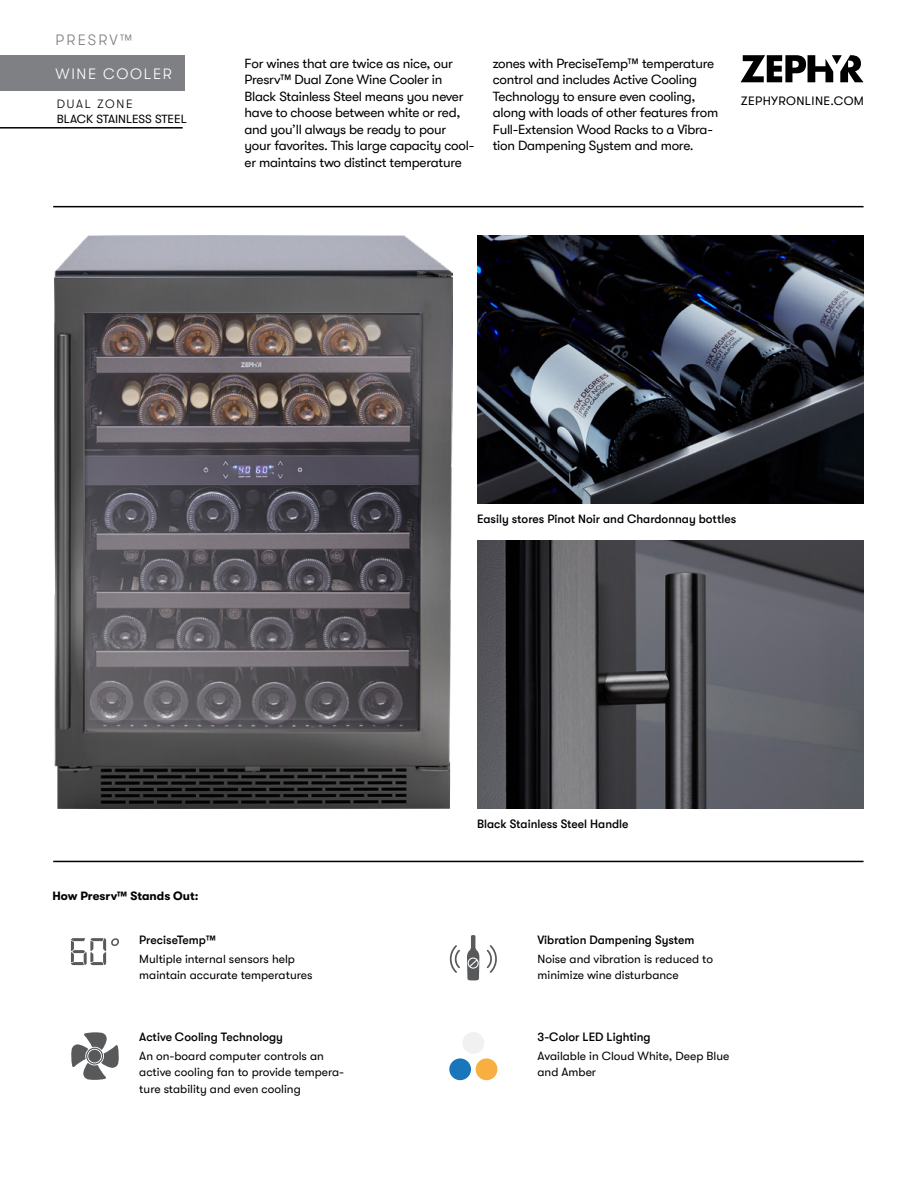
<style>
.page{position:relative;width:918px;height:1188px;background:#fff}
.page>*{position:absolute;margin:0;border:0;box-sizing:border-box;transform-origin:0 0}
.t1{font:300 15px "GT Walsheim";letter-spacing:.11em;color:#fff}
.t2{font:300 15px "GT Walsheim";letter-spacing:.15em;color:#7e8083}
.t3{font:13.5px/16.5px "GT Walsheim";letter-spacing:-.02em;color:#000}
.t4{font:12.3px "GT Walsheim";letter-spacing:.03em;color:#000}
.t5{font:12px/16.5px "GT Walsheim";color:#000}
.t6{font:500 12px "GT Walsheim";color:#000}
.t7{font:700 12px "GT Walsheim";color:#000}
.t8{font:300 12px "GT Walsheim";letter-spacing:.15em;color:#000}
</style>
<div class="page">
<svg style="left:741px;top:55px;width:123px;height:27px"></svg>
<hr style="left:53px;top:206px;width:811px;height:1px;background:#000">
<hr style="left:53px;top:861px;width:811px;height:1px;background:#000">
<img style="left:477px;top:236px;width:387px;height:268px">
<div style="left:0;top:55px;width:185px;height:36px;background:#7e8083"></div>
<svg style="left:71px;top:1032px;width:48px;height:48px"></svg>
<svg style="left:467px;top:935px;width:13px;height:45px"></svg>
<svg style="left:449px;top:945px;width:11px;height:28px"></svg>
<svg style="left:487px;top:945px;width:10px;height:28px"></svg>
<svg style="left:71px;top:938px;width:48px;height:27px"></svg>
<div style="left:463px;top:1032px;width:21px;height:22px;background:#f1f1f2;border-radius:50%"></div>
<div style="left:449px;top:1058px;width:22px;height:22px;background:#1a76bb;border-radius:50%"></div>
<div style="left:476px;top:1058px;width:21px;height:22px;background:#f9ae41;border-radius:50%"></div>
<img style="left:55px;top:236px;width:398px;height:573px">
<hr style="left:0;top:127px;width:183px;height:2px;background:#000">
<img style="left:477px;top:541px;width:387px;height:268px">
<p class="t2" style="left:56px;top:32px;width:78px">PRESRV™</p>
<p class="t1" style="left:56px;top:65px;width:118px">WINE COOLER</p>
<p class="t8" style="left:57px;top:97px;width:77px">DUAL ZONE</p>
<p class="t5" style="left:57px;top:110px;width:131px">BLACK STAINLESS STEEL</p>
<p class="t3" style="left:245px;top:55px;width:231px">For wines that are twice as nice, our Presrv™ Dual Zone Wine Cooler in Black Stainless Steel means you never have to choose between white or red, and you’ll always be ready to pour your favorites. This large capacity cool&shy;er maintains two distinct temperature</p>
<p class="t3" style="left:493px;top:55px;width:227px">zones with PreciseTemp™ temperature control and includes Active Cooling Technology to ensure even cooling, along with loads of other features from Full-Extension Wood Racks to a Vibra&shy;tion Dampening System and more.</p>
<p class="t4" style="left:741px;top:94px;width:125px">ZEPHYRONLINE.COM</p>
<p class="t7" style="left:53px;top:889px;width:148px">How Presrv™ Stands Out:</p>
<p class="t6" style="left:477px;top:512px;width:261px">Easily stores Pinot Noir and Chardonnay bottles</p>
<p class="t6" style="left:477px;top:817px;width:153px">Black Stainless Steel Handle</p>
<p class="t6" style="left:139px;top:933px;width:78px">PreciseTemp™</p>
<p class="t6" style="left:538px;top:933px;width:158px">Vibration Dampening System</p>
<p class="t5" style="left:538px;top:950px;width:177px">Noise and vibration is reduced to minimize wine disturbance</p>
<p class="t5" style="left:139px;top:950px;width:175px">Multiple internal sensors help maintain accurate temperatures</p>
<p class="t6" style="left:139px;top:1030px;width:145px">Active Cooling Technology</p>
<p class="t5" style="left:139px;top:1047px;width:206px">An on-board computer controls an active cooling fan to provide tempera&shy;ture stability and even cooling</p>
<p class="t6" style="left:538px;top:1030px;width:115px">3-Color LED Lighting</p>
<p class="t5" style="left:538px;top:1047px;width:193px">Available in Cloud White, Deep Blue and Amber</p>
</div>
